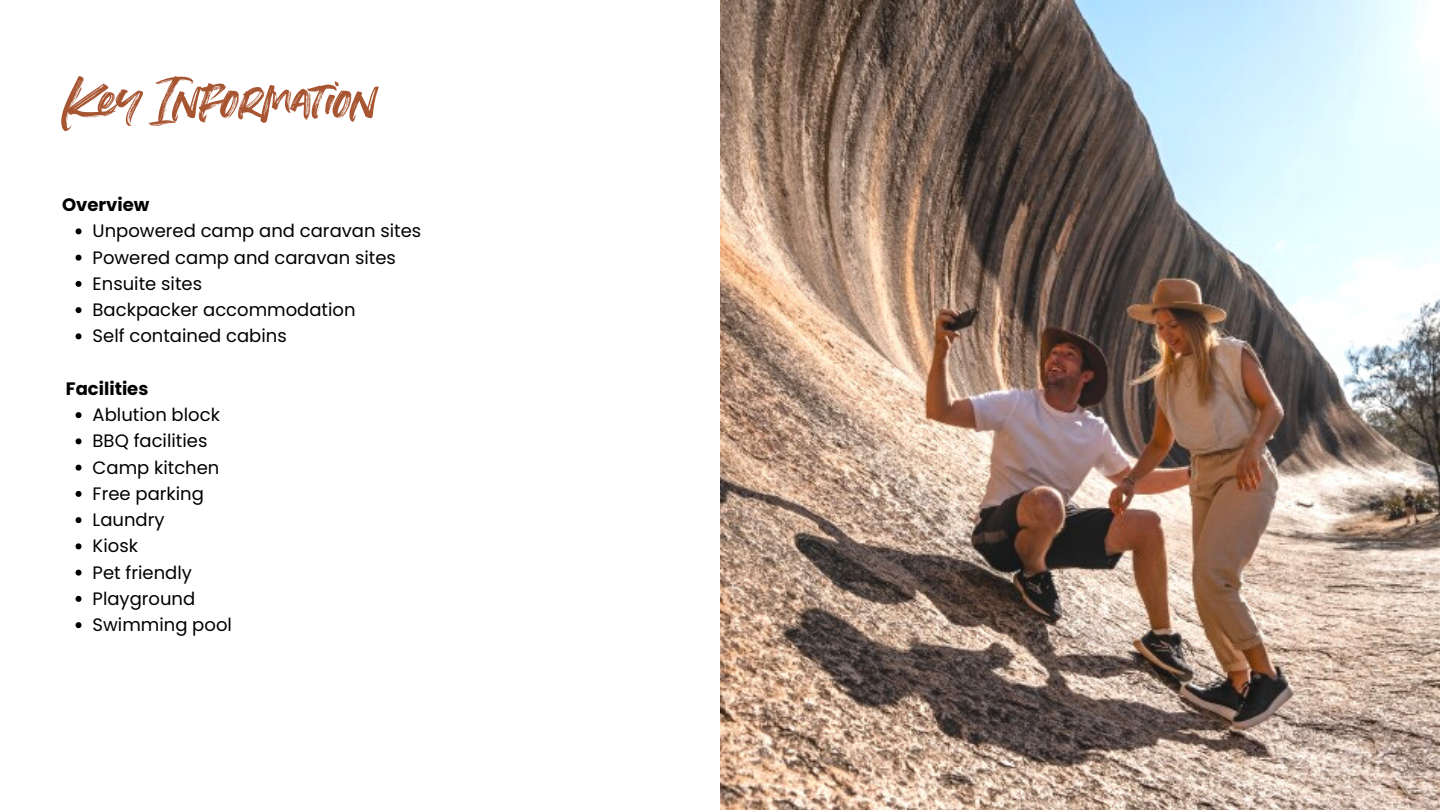
<style>
.page{position:relative;width:1440px;height:810px;background:#fff}
.page>*{position:absolute;margin:0;border:0;box-sizing:border-box;transform-origin:0 0}
.t1{font:80px "Summer Loving";color:#a75431}
.t2{font:18px/26.2px "Poppins";color:#000}
.t3{font:700 18px "Poppins";color:#000}
</style>
<div class="page">
<svg style="left:76px;top:228px;width:6px;height:6px"></svg>
<svg style="left:76px;top:255px;width:6px;height:6px"></svg>
<svg style="left:76px;top:281px;width:6px;height:6px"></svg>
<svg style="left:76px;top:307px;width:6px;height:6px"></svg>
<svg style="left:76px;top:333px;width:6px;height:6px"></svg>
<svg style="left:76px;top:412px;width:6px;height:6px"></svg>
<svg style="left:76px;top:438px;width:6px;height:6px"></svg>
<svg style="left:76px;top:465px;width:6px;height:6px"></svg>
<svg style="left:76px;top:491px;width:6px;height:6px"></svg>
<svg style="left:76px;top:517px;width:6px;height:6px"></svg>
<svg style="left:76px;top:543px;width:6px;height:6px"></svg>
<svg style="left:76px;top:570px;width:6px;height:6px"></svg>
<svg style="left:76px;top:596px;width:6px;height:6px"></svg>
<svg style="left:76px;top:622px;width:6px;height:6px"></svg>
<img style="left:720px;top:0;width:720px;height:810px">
<h1 class="t1" style="left:62px;top:44px;width:316px">KeyInformation</h1>
<p class="t3" style="left:62px;top:192px;width:89px">Overview</p>
<p class="t2" style="left:93px;top:218px;width:330px">Unpowered camp and caravan sites<br>Powered camp and caravan sites<br>Ensuite sites<br>Backpacker accommodation<br>Self contained cabins</p>
<p class="t3" style="left:66px;top:376px;width:84px">Facilities</p>
<p class="t2" style="left:93px;top:402px;width:141px">Ablution block<br>BBQ facilities<br>Camp kitchen<br>Free parking<br>Laundry<br>Kiosk<br>Pet friendly<br>Playground<br>Swimming pool</p>
</div>
